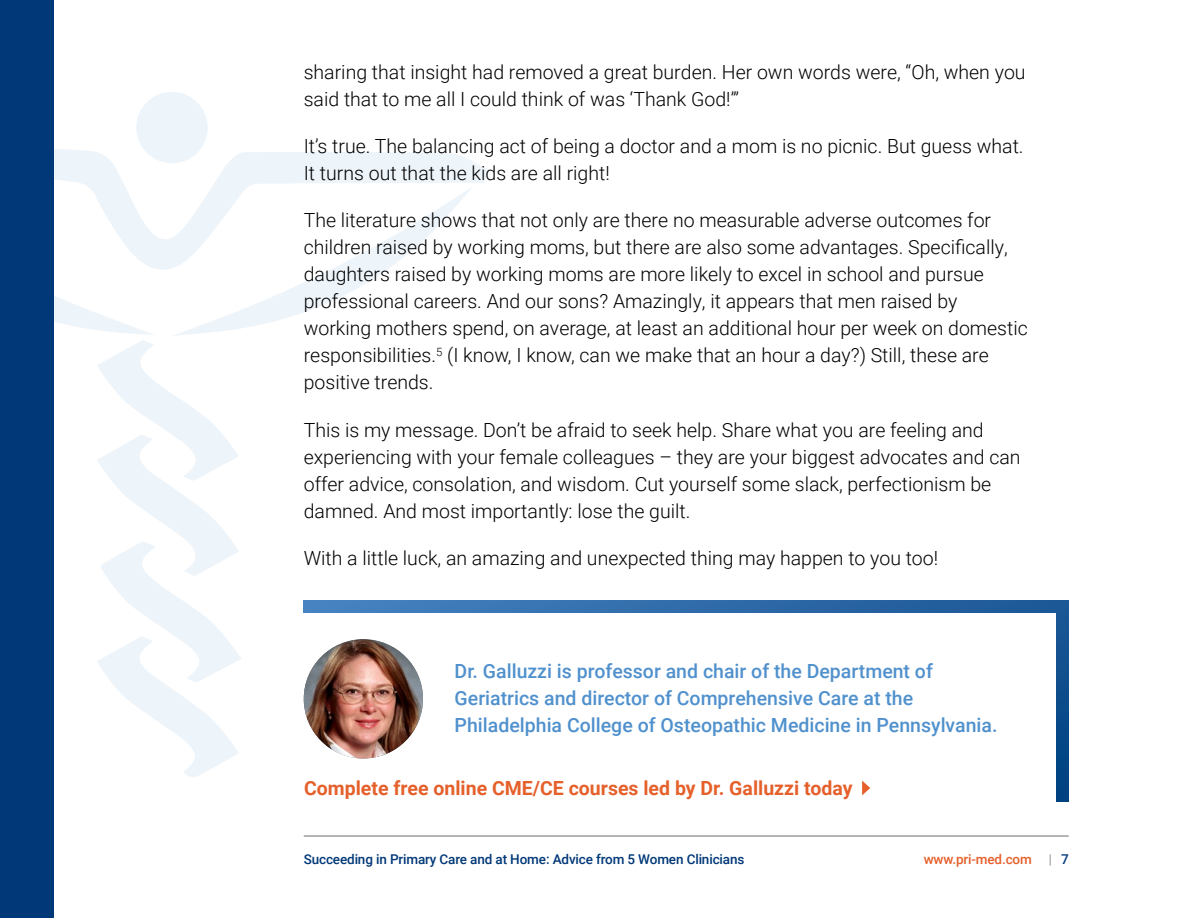
<style>
.page{position:relative;width:1188px;height:918px;background:#fff}
.page>*{position:absolute;margin:0;border:0;box-sizing:border-box;transform-origin:0 0}
.t1{font:300 19.5px/27px "Roboto";color:#000}
.t2{font:500 19.5px/27px "Roboto";color:#5091cd}
.t3{font:700 19.5px "Roboto";color:#e5602b}
.t4{font:500 13.5px "Roboto";letter-spacing:-.01em;color:#003878}
.t5{font:500 13.5px "Roboto";letter-spacing:-.01em;color:#e5602b}
.s1{font-weight:300;color:#6a6c70}
.s2{color:#003878}
</style>
<div class="page">
<div style="left:136px;top:92px;width:72px;height:71px;background:#edf4fa;border-radius:50%"></div>
<svg style="left:54px;top:149px;width:434px;height:37px;fill:#edf4fa"></svg>
<svg style="left:242px;top:186px;width:229px;height:142px"></svg>
<svg style="left:54px;top:186px;width:188px;height:591px"></svg>
<div style="left:0;top:0;width:54px;height:918px;background:#003878"></div>
<hr style="left:304px;top:836px;width:765px;height:1px;background:#6a6c70">
<svg style="left:304px;top:601px;width:765px;height:200px;background:#366ea9"></svg>
<div style="left:297px;top:614px;width:759px;height:209px;background:#fff"></div>
<svg style="left:862px;top:781px;width:8px;height:14px"></svg>
<img style="left:304px;top:639px;width:119px;height:120px;border-radius:60px">
<p class="t1" style="left:304px;top:58px;width:723px">sharing that insight had removed a great burden. Her own words were, “Oh, when you said that to me all I could think of was ‘Thank God!’”</p>
<p class="t1" style="left:304px;top:132px;width:721px">It’s true. The balancing act of being a doctor and a mom is no picnic. But guess what.<br>It turns out that the kids are all right!</p>
<p class="t1" style="left:304px;top:206px;width:726px">The literature shows that not only are there no measurable adverse outcomes for children raised by working moms, but there are also some advantages. Specifically, daughters raised by working moms are more likely to excel in school and pursue professional careers. And our sons? Amazingly, it appears that men raised by working mothers spend, on average, at least an additional hour per week on domestic responsibilities.<sup>5</sup> (I know, I know, can we make that an hour a day?) Still, these are positive trends.</p>
<p class="t1" style="left:304px;top:416px;width:718px">This is my message. Don’t be afraid to seek help. Share what you are feeling and experiencing with your female colleagues – they are your biggest advocates and can offer advice, consolation, and wisdom. Cut yourself some slack, perfectionism be damned. And most importantly: lose the guilt.</p>
<p class="t1" style="left:304px;top:544px;width:636px">With a little luck, an amazing and unexpected thing may happen to you too!</p>
<p class="t2" style="left:455px;top:657px;width:544px">Dr. Galluzzi is professor and chair of the Department of<br>Geriatrics and director of Comprehensive Care at the<br>Philadelphia College of Osteopathic Medicine in Pennsylvania.</p>
<p class="t3" style="left:304px;top:774px;width:550px">Complete free online CME/CE courses led by Dr. Galluzzi today</p>
<p class="t4" style="left:304px;top:850px;width:442px">Succeeding in Primary Care and at Home: Advice from 5 Women Clinicians</p>
<p class="t5" style="left:924px;top:850px;width:147px">www.pri-med.com <span class="s1">|</span> <span class="s2">7</span></p>
</div>
